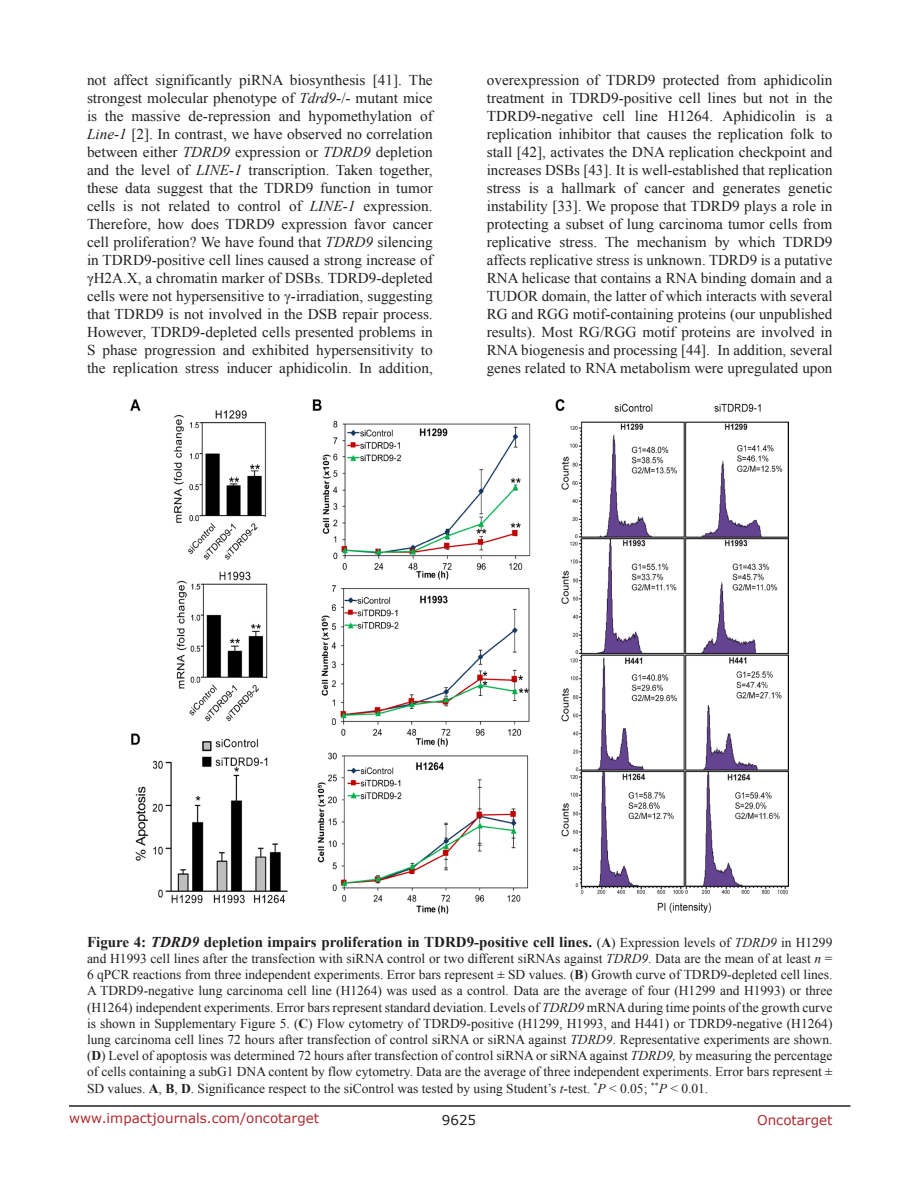
<style>
.page{position:relative;width:918px;height:1188px;background:#fff}
.page>*{position:absolute;margin:0;border:0;box-sizing:border-box;transform-origin:0 0}
.BodyText{font:15px/18px "Times New Roman";color:#231f20;text-align:justify}
.FigureText{font:700 15px "Times New Roman";color:#231f20}
.FigureText-2{font:13.5px/16.2px "Times New Roman";color:#231f20;text-align:justify}
.t1{font:13.5px "Verdana";color:#ac2b31}
.t2{font:13.5px "Verdana";color:#231f20}
.s1{font-style:italic}
.s2{font-weight:400;font-size:13.5px}
.s3{font-size:13.5px}
.s4{font-weight:400;font-style:italic;font-size:13.5px}
.s5{font-weight:700}
</style>
<div class="page">
<hr style="left:69px;top:1105px;width:781px;height:2px;background:#231f20">
<img style="left:131px;top:399px;width:658px;height:514px">
<p class="BodyText" style="left:87px;top:71px;width:347px">not affect significantly piRNA biosynthesis [41]. The strongest molecular phenotype of <span class="s1">Tdrd9</span>-/- mutant mice is the massive de-repression and hypomethylation of <span class="s1">Line-1</span> [2]. In contrast, we have observed no correlation between either <span class="s1">TDRD9</span> expression or <span class="s1">TDRD9</span> depletion and the level of <span class="s1">LINE-1</span> transcription. Taken together, these data suggest that the TDRD9 function in tumor cells is not related to control of <span class="s1">LINE-1</span> expression.<br>Therefore, how does TDRD9 expression favor cancer cell proliferation? We have found that <span class="s1">TDRD9</span> silencing in TDRD9-positive cell lines caused a strong increase of γH2A.X, a chromatin marker of DSBs. TDRD9-depleted cells were not hypersensitive to γ-irradiation, suggesting that TDRD9 is not involved in the DSB repair process.<br>However, TDRD9-depleted cells presented problems in S phase progression and exhibited hypersensitivity to the replication stress inducer aphidicolin. In addition,</p>
<p class="BodyText" style="left:487px;top:71px;width:347px">overexpression of TDRD9 protected from aphidicolin treatment in TDRD9-positive cell lines but not in the TDRD9-negative cell line H1264. Aphidicolin is a replication inhibitor that causes the replication folk to stall [42], activates the DNA replication checkpoint and increases DSBs [43]. It is well-established that replication stress is a hallmark of cancer and generates genetic instability [33]. We propose that TDRD9 plays a role in protecting a subset of lung carcinoma tumor cells from replicative stress. The mechanism by which TDRD9 affects replicative stress is unknown. TDRD9 is a putative RNA helicase that contains a RNA binding domain and a TUDOR domain, the latter of which interacts with several RG and RGG motif-containing proteins (our unpublished results). Most RG/RGG motif proteins are involved in RNA biogenesis and processing [44]. In addition, several genes related to RNA metabolism were upregulated upon</p>
<p class="FigureText" style="left:87px;top:931px;width:747px">Figure 4: <span class="s1">TDRD9</span> depletion impairs proliferation in TDRD9-positive cell lines. <span class="s2">(</span><span class="s3">A</span><span class="s2">) Expression levels of</span> <span class="s4">TDRD9</span> <span class="s2">in H1299</span></p>
<p class="FigureText-2" style="left:87px;top:950px;width:747px">and H1993 cell lines after the transfection with siRNA control or two different siRNAs against <span class="s1">TDRD9</span>. Data are the mean of at least <span class="s1">n</span> = 6 qPCR reactions from three independent experiments. Error bars represent ± SD values. (<span class="s5">B</span>) Growth curve of TDRD9-depleted cell lines.<br>A TDRD9-negative lung carcinoma cell line (H1264) was used as a control. Data are the average of four (H1299 and H1993) or three (H1264) independent experiments. Error bars represent standard deviation. Levels of <span class="s1">TDRD9</span> mRNA during time points of the growth curve is shown in Supplementary Figure 5. (<span class="s5">C</span>) Flow cytometry of TDRD9-positive (H1299, H1993, and H441) or TDRD9-negative (H1264) lung carcinoma cell lines 72 hours after transfection of control siRNA or siRNA against <span class="s1">TDRD9</span>. Representative experiments are shown. (<span class="s5">D</span>) Level of apoptosis was determined 72 hours after transfection of control siRNA or siRNA against <span class="s1">TDRD9,</span> by measuring the percentage of cells containing a subG1 DNA content by flow cytometry. Data are the average of three independent experiments. Error bars represent ± SD values. <span class="s5">A</span>, <span class="s5">B</span>, <span class="s5">D</span>. Significance respect to the siControl was tested by using Student’s <span class="s1">t</span>-test. <sup>*</sup><span class="s1">P</span> &lt; 0.05; <sup>**</sup><span class="s1">P</span> &lt; 0.01.</p>
<p class="t1" style="left:69px;top:1109px;width:252px">www.impactjournals.com/oncotarget</p>
<p class="t2" style="left:442px;top:1111px;width:36px">9625</p>
<p class="t1" style="left:757px;top:1111px;width:77px">Oncotarget</p>
</div>
